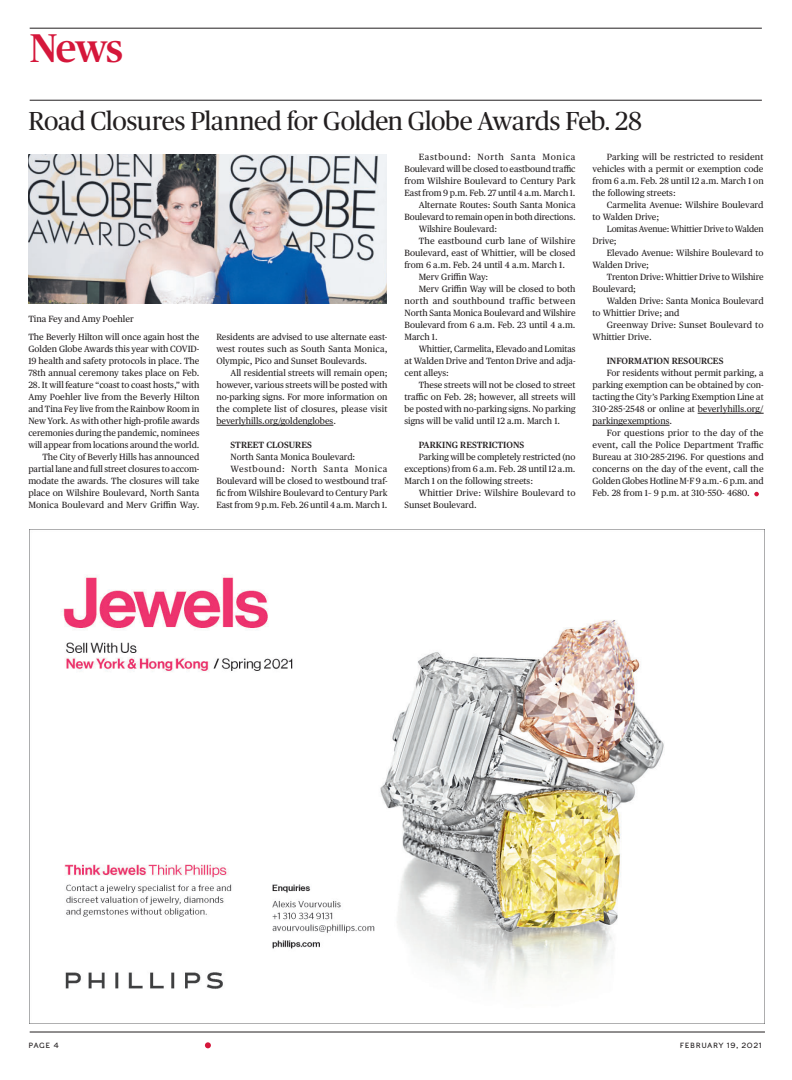
<style>
.page{position:relative;width:792px;height:1080px;background:#fff}
.page>*{position:absolute;margin:0;border:0;box-sizing:border-box;transform-origin:0 0}
.t1{font:500 40px "Publico";color:#d5173b}
.t2{font:26px "Publico Headline";letter-spacing:-.015em;color:#231f20}
.t3{font:9px/12px "Publico Text";color:#231f20;text-align:justify}
.t4{font:600 9px "Publico Text";color:#231f20}
.t5{font:9px/12px "Publico Text";color:#231f20;scale:.96 1}
.t6{font:9px "Publico Text";letter-spacing:.03em;color:#231f20}
.t7{font:9px "Publico Text";letter-spacing:.02em;color:#231f20}
.t8{font:9px "Publico Text";letter-spacing:.065em;color:#231f20}
.t9{font:9px "Publico Text";letter-spacing:.07em;color:#231f20}
.t10{font:7.5px "Caslons Egyptian";letter-spacing:.07em;color:#231f20}
</style>
<div class="page">
<hr style="left:30px;top:28px;width:732px;height:1px;background:#231f20">
<hr style="left:30px;top:100px;width:732px;height:1px;background:#231f20">
<hr style="left:30px;top:1032px;width:735px;height:1px;background:#231f20">
<svg style="left:205px;top:1042px;width:6px;height:6px"></svg>
<img style="left:29px;top:530px;width:635px;height:493px">
<hr style="left:216px;top:425px;width:117px;height:1px;background:#231f20">
<hr style="left:698px;top:413px;width:66px;height:1px;background:#231f20">
<hr style="left:593px;top:425px;width:76px;height:1px;background:#231f20">
<svg style="left:754px;top:492px;width:5px;height:4px"></svg>
<img style="left:28px;top:154px;width:359px;height:149px">
<h1 class="t1" style="left:30px;top:32px;width:95px">News</h1>
<h2 class="t2" style="left:29px;top:111px;width:615px">Road Closures Planned for Golden Globe Awards Feb. 28</h2>
<p class="t3" style="left:28px;top:314px;width:107px">Tina Fey and Amy Poehler</p>
<p class="t3" style="left:28px;top:332px;width:173px">The Beverly Hilton will once again host the Golden Globe Awards this year with COVID-19 health and safety protocols in place. The 78th annual ceremony takes place on Feb.</p>
<p class="t3" style="left:28px;top:380px;width:173px;text-align:right">28. It will feature “coast to coast hosts,” with Amy Poehler live from the Beverly Hilton and Tina Fey live from the Rainbow Room in New York. As with other high-profile awards ceremonies during the pandemic, nominees will appear from locations around the world.<br>The City of Beverly Hills has announced partial lane and full street closures to accom&shy;modate the awards. The closures will take place on Wilshire Boulevard, North Santa Monica Boulevard and Merv Griffin Way.</p>
<p class="t3" style="left:216px;top:332px;width:173px">Residents are advised to use alternate east&shy;west routes such as South Santa Monica, Olympic, Pico and Sunset Boulevards.</p>
<p class="t3" style="left:216px;top:368px;width:173px;text-indent:14px">All residential streets will remain open; however, various streets will be posted with no-parking signs. For more information on the complete list of closures, please visit beverlyhills.org/goldenglobes.</p>
<p class="t4" style="left:231px;top:441px;width:83px">STREET CLOSURES</p>
<p class="t3" style="left:231px;top:452px;width:126px">North Santa Monica Boulevard:</p>
<p class="t8" style="left:231px;top:465px;width:158px">Westbound: North Santa Monica</p>
<p class="t3" style="left:216px;top:476px;width:173px">Boulevard will be closed to westbound traf-</p>
<p class="t3" style="left:216px;top:488px;width:173px">fic from Wilshire Boulevard to Century Park</p>
<p class="t3" style="left:216px;top:500px;width:173px">East from 9 p.m. Feb. 26 until 4 a.m. March 1.</p>
<p class="t9" style="left:419px;top:153px;width:158px">Eastbound: North Santa Monica</p>
<p class="t3" style="left:405px;top:164px;width:173px">Boulevard will be closed to eastbound traffic</p>
<p class="t3" style="left:405px;top:176px;width:173px">from Wilshire Boulevard to Century Park</p>
<p class="t3" style="left:405px;top:188px;width:173px">East from 9 p.m. Feb. 27 until 4 a.m. March 1.</p>
<p class="t3" style="left:419px;top:200px;width:158px">Alternate Routes: South Santa Monica</p>
<p class="t3" style="left:405px;top:212px;width:173px">Boulevard to remain open in both directions.</p>
<p class="t3" style="left:419px;top:224px;width:80px">Wilshire Boulevard:</p>
<p class="t7" style="left:419px;top:237px;width:158px">The eastbound curb lane of Wilshire</p>
<p class="t3" style="left:405px;top:248px;width:173px">Boulevard, east of Whittier, will be closed</p>
<p class="t3" style="left:405px;top:260px;width:162px">from 6 a.m. Feb. 24 until 4 a.m. March 1.</p>
<p class="t3" style="left:419px;top:272px;width:71px">Merv Griffin Way:</p>
<p class="t3" style="left:419px;top:284px;width:158px">Merv Griffin Way will be closed to both</p>
<p class="t6" style="left:405px;top:297px;width:173px">north and southbound traffic between</p>
<p class="t3" style="left:405px;top:308px;width:173px">North Santa Monica Boulevard and Wilshire</p>
<p class="t3" style="left:405px;top:320px;width:173px">Boulevard from 6 a.m. Feb. 23 until 4 a.m.</p>
<p class="t3" style="left:405px;top:332px;width:35px">March 1.</p>
<p class="t3" style="left:419px;top:344px;width:158px">Whittier, Carmelita, Elevado and Lomitas</p>
<p class="t3" style="left:405px;top:356px;width:173px">at Walden Drive and Tenton Drive and adja-</p>
<p class="t3" style="left:405px;top:368px;width:46px">cent alleys:</p>
<p class="t3" style="left:419px;top:380px;width:158px">These streets will not be closed to street</p>
<p class="t3" style="left:405px;top:392px;width:173px">traffic on Feb. 28; however, all streets will</p>
<p class="t3" style="left:405px;top:404px;width:173px">be posted with no-parking signs. No parking</p>
<p class="t3" style="left:405px;top:416px;width:157px">signs will be valid until 12 a.m. March 1.</p>
<p class="t4" style="left:419px;top:441px;width:107px">PARKING RESTRICTIONS</p>
<p class="t3" style="left:405px;top:452px;width:173px;text-indent:14px">Parking will be completely restricted (no exceptions) from 6 a.m. Feb. 28 until 12 a.m.<br>March 1 on the following streets:</p>
<p class="t3" style="left:405px;top:488px;width:173px;text-indent:14px">Whittier Drive: Wilshire Boulevard to<br>Sunset Boulevard.</p>
<p class="t3" style="left:593px;top:152px;width:173px;text-indent:14px">Parking will be restricted to resident vehicles with a permit or exemption code from 6 a.m. Feb. 28 until 12 a.m. March 1 on the following streets:</p>
<p class="t3" style="left:593px;top:200px;width:173px;text-indent:14px">Carmelita Avenue: Wilshire Boulevard to Walden Drive;</p>
<p class="t5" style="left:593px;top:224px;width:180px;text-indent:14px">Lomitas Avenue: Whittier Drive to Walden<br>Drive;</p>
<p class="t3" style="left:593px;top:248px;width:173px;text-indent:14px">Elevado Avenue: Wilshire Boulevard to<br>Walden Drive;</p>
<p class="t3" style="left:593px;top:272px;width:173px;text-indent:14px">Trenton Drive: Whittier Drive to Wilshire<br>Boulevard;</p>
<p class="t3" style="left:593px;top:296px;width:173px;text-indent:14px">Walden Drive: Santa Monica Boulevard to Whittier Drive; and</p>
<p class="t3" style="left:593px;top:320px;width:173px;text-indent:14px">Greenway Drive: Sunset Boulevard to<br>Whittier Drive.</p>
<p class="t4" style="left:607px;top:357px;width:118px">INFORMATION RESOURCES</p>
<p class="t3" style="left:593px;top:368px;width:173px;text-indent:14px">For residents without permit parking, a parking exemption can be obtained by con&shy;tacting the City’s Parking Exemption Line at 310-285-2548 or online at beverlyhills.org/ parkingexemptions.</p>
<p class="t3" style="left:593px;top:428px;width:173px;text-indent:14px">For questions prior to the day of the event, call the Police Department Traffic Bureau at 310-285-2196. For questions and concerns on the day of the event, call the Golden Globes Hotline M-F 9 a.m.- 6 p.m. and Feb. 28 from 1– 9 p.m. at 310-550- 4680.</p>
<p class="t10" style="left:28px;top:1043px;width:32px">PAGE 4</p>
<p class="t10" style="left:680px;top:1043px;width:83px">FEBRUARY 19, 2021</p>
</div>
